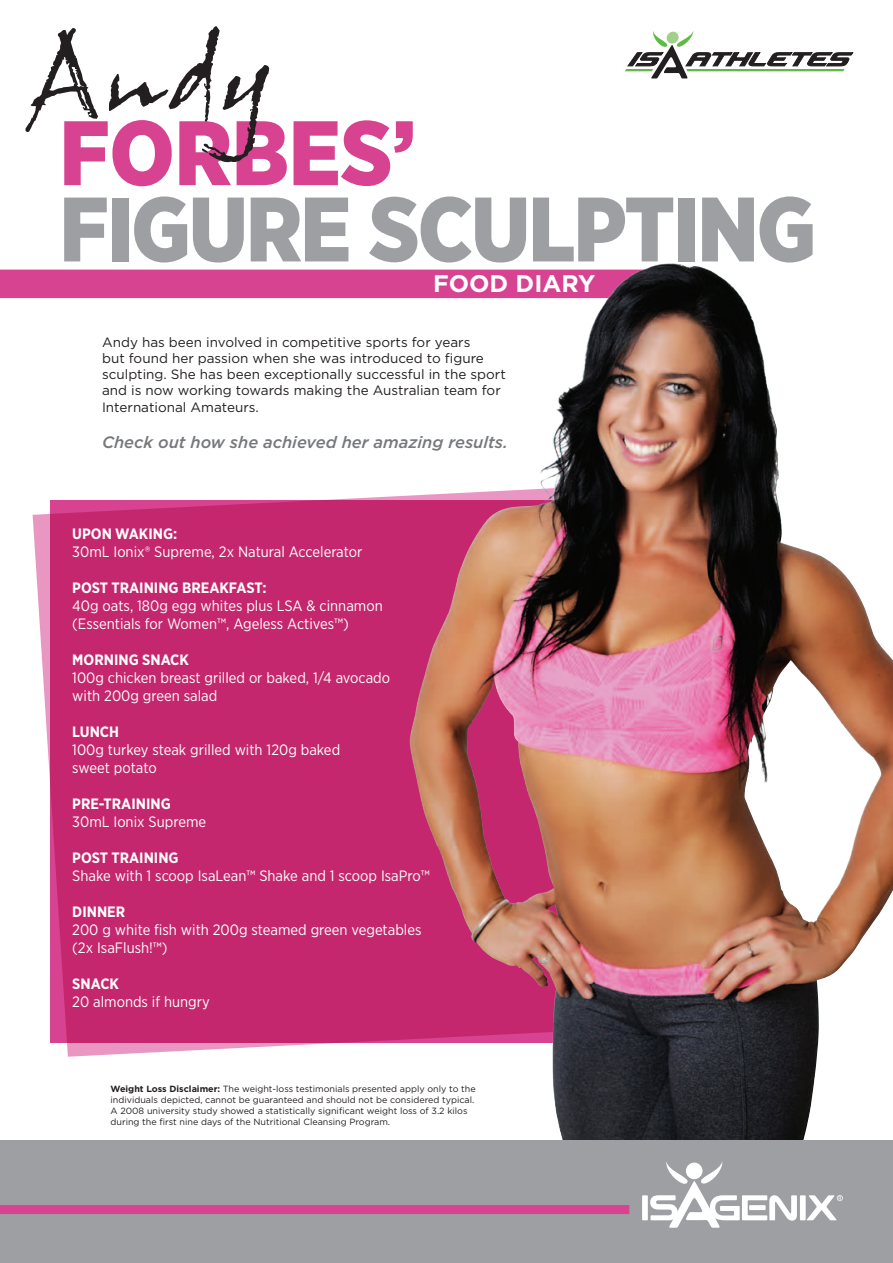
<style>
.page{position:relative;width:893px;height:1263px;background:#fff}
.page>*{position:absolute;margin:0;border:0;box-sizing:border-box;transform-origin:0 0}
.t1{font:900 91.2px "Gotham Narrow";letter-spacing:-.02em;color:#9d9fa2}
.t2{font:900 91.2px "Gotham Narrow";color:#d74390}
.t3{font:700 24px "Gotham";color:#fff}
.t4{font:italic 500 16.5px "Gotham";color:#76787b}
.t5{font:15px/18px "Gotham Narrow";color:#fff}
.t6{font:700 15px "Gotham Narrow";color:#fff}
.t7{font:13.5px/16.2px "Gotham";color:#231f20}
.t8{font:9px/10.8px "Gotham";color:#231f20}
.s1{font-weight:700}
</style>
<div class="page">
<div style="left:0;top:270px;width:681px;height:28px;background:#d74390"></div>
<svg style="left:33px;top:495px;width:377px;height:562px;background:#c93a7a"></svg>
<svg style="left:625px;top:31px;width:229px;height:47px"></svg>
<img style="left:410px;top:263px;width:483px;height:877px">
<svg style="left:26px;top:26px;width:243px;height:136px"></svg>
<div style="left:0;top:1140px;width:893px;height:123px;background:#9d9fa2"></div>
<div style="left:0;top:1205px;width:629px;height:9px;background:#d74390"></div>
<div style="left:642px;top:1195px;width:6px;height:25px;background:#fff;border-radius:2px"></div>
<div style="left:800px;top:1195px;width:6px;height:25px;background:#fff;border-radius:2px"></div>
<svg style="left:650px;top:1161px;width:147px;height:67px"></svg>
<svg style="left:807px;top:1195px;width:36px;height:25px"></svg>
<h1 class="t2" style="left:60px;top:93px;width:358px">FORBES’</h1>
<h1 class="t1" style="left:60px;top:169px;width:758px">FIGURE SCULPTING</h1>
<h2 class="t3" style="left:433px;top:268px;width:164px">FOOD DIARY</h2>
<p class="t7" style="left:102px;top:334px;width:405px">Andy has been involved in competitive sports for years<br>but found her passion when she was introduced to figure sculpting. She has been exceptionally successful in the sport and is now working towards making the Australian team for International Amateurs.</p>
<p class="t4" style="left:102px;top:431px;width:407px">Check out how she achieved her amazing results.</p>
<p class="t6" style="left:72px;top:524px;width:107px">UPON WAKING:</p>
<p class="t5" style="left:72px;top:543px;width:292px">30mL Ionix® Supreme, 2x Natural Accelerator</p>
<p class="t6" style="left:72px;top:578px;width:196px">POST TRAINING BREAKFAST:</p>
<p class="t5" style="left:72px;top:597px;width:312px">40g oats, 180g egg whites plus LSA &amp; cinnamon (Essentials for Women™, Ageless Actives™)</p>
<p class="t6" style="left:72px;top:650px;width:118px">MORNING SNACK</p>
<p class="t5" style="left:72px;top:669px;width:319px">100g chicken breast grilled or baked, 1/4 avocado with 200g green salad</p>
<p class="t6" style="left:72px;top:722px;width:48px">LUNCH</p>
<p class="t5" style="left:72px;top:741px;width:269px">100g turkey steak grilled with 120g baked sweet potato</p>
<p class="t6" style="left:72px;top:794px;width:100px">PRE-TRAINING</p>
<p class="t5" style="left:72px;top:813px;width:135px">30mL Ionix Supreme</p>
<p class="t6" style="left:72px;top:848px;width:108px">POST TRAINING</p>
<p class="t5" style="left:72px;top:867px;width:359px">Shake with 1 scoop IsaLean™ Shake and 1 scoop IsaPro™</p>
<p class="t6" style="left:72px;top:902px;width:54px">DINNER</p>
<p class="t5" style="left:72px;top:921px;width:351px">200 g white fish with 200g steamed green vegetables (2x IsaFlush!™)</p>
<p class="t6" style="left:72px;top:974px;width:48px">SNACK</p>
<p class="t5" style="left:72px;top:993px;width:139px">20 almonds if hungry</p>
<p class="t8" style="left:111px;top:1083px;width:367px"><span class="s1">Weight Loss Disclaimer:</span> The weight-loss testimonials presented apply only to the individuals depicted, cannot be guaranteed and should not be considered typical.<br>A 2008 university study showed a statistically significant weight loss of 3.2 kilos during the first nine days of the Nutritional Cleansing Program.</p>
</div>
